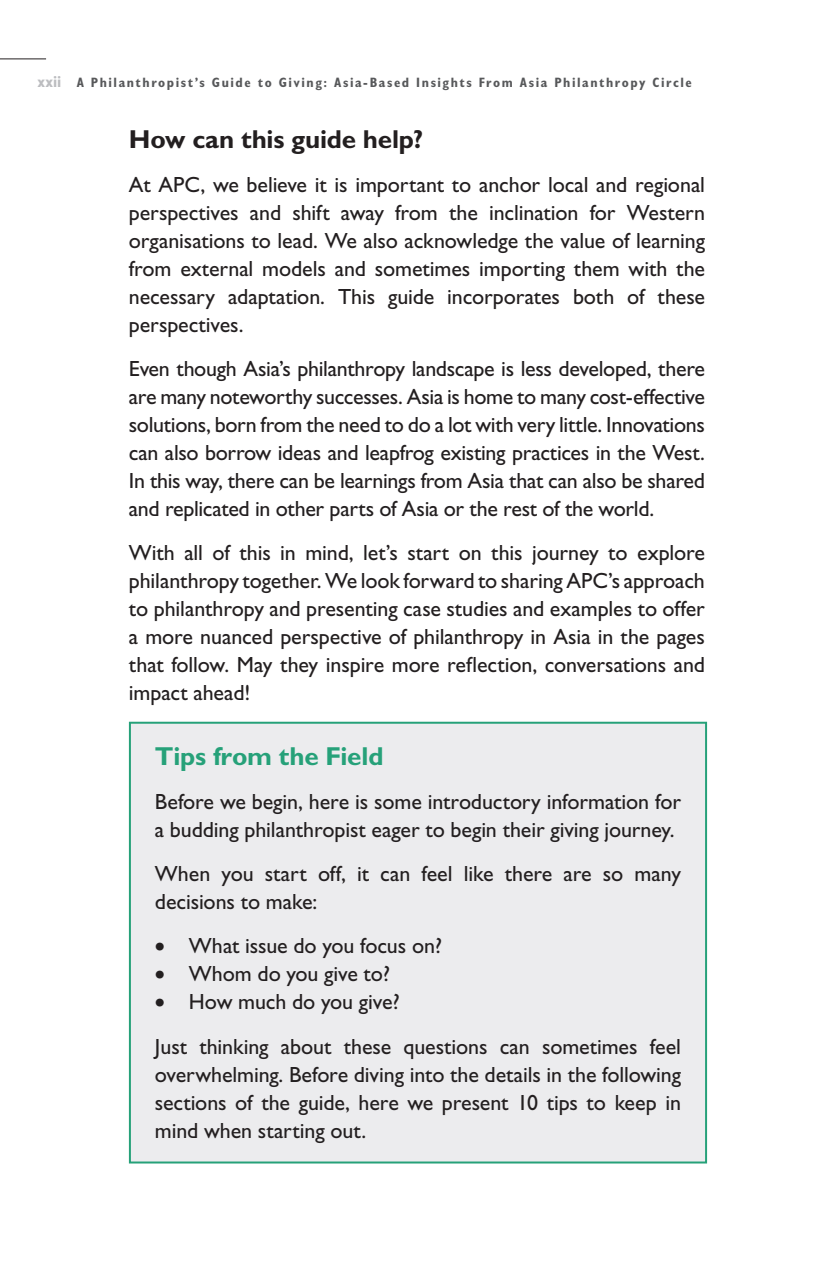
<style>
.page{position:relative;width:836px;height:1268px;background:#fff}
.page>*{position:absolute;margin:0;border:0;box-sizing:border-box;transform-origin:0 0}
.S1{font:700 26px "Gill Sans Std";letter-spacing:-.01em;color:#231f20}
.S1-Green{font:700 26px "Gill Sans Std";letter-spacing:-.01em;color:#26a179}
.TXF{font:22px/28px "Gill Sans Std";letter-spacing:-.005em;color:#231f20;text-align:justify}
.BL{font:22px "Gill Sans Std";letter-spacing:-.005em;color:#231f20}
.BLL{font:22px "Gill Sans Std";letter-spacing:-.005em;color:#231f20}
.t1{font:700 condensed 13.6px "Gill Sans Std";letter-spacing:.115em;color:#57585a}
.s1{font-size:16px;color:#bcbdc0}
</style>
<div class="page">
<hr style="left:0;top:59px;width:46px;height:1px;background:#231f20">
<div style="left:130px;top:723px;width:576px;height:439px;background:#ececee"></div>
<div style="left:129px;top:722px;width:578px;height:441px;border:2px solid #26a179"></div>
<p class="t1" style="left:37px;top:74px;width:656px"><span class="s1">xxii</span> A Philanthropist’s Guide to Giving: Asia-Based Insights From Asia Philanthropy Circle</p>
<p class="S1" style="left:129px;top:124px;width:296px">How can this guide help?</p>
<p class="TXF" style="left:129px;top:171px;width:578px">At APC, we believe it is important to anchor local and regional perspectives and shift away from the inclination for Western organisations to lead. We also acknowledge the value of learning from external models and sometimes importing them with the necessary adaptation. This guide incorporates both of these perspectives.</p>
<p class="TXF" style="left:129px;top:355px;width:577px">Even though Asia’s philanthropy landscape is less developed, there are many noteworthy successes. Asia is home to many cost-effective solutions, born from the need to do a lot with very little. Innovations can also borrow ideas and leapfrog existing practices in the West.<br>In this way, there can be learnings from Asia that can also be shared and replicated in other parts of Asia or the rest of the world.</p>
<p class="TXF" style="left:129px;top:539px;width:578px">With all of this in mind, let’s start on this journey to explore philanthropy together. We look forward to sharing APC’s approach to philanthropy and presenting case studies and examples to offer a more nuanced perspective of philanthropy in Asia in the pages that follow. May they inspire more reflection, conversations and impact ahead!</p>
<p class="S1-Green" style="left:155px;top:741px;width:230px">Tips from the Field</p>
<p class="TXF" style="left:155px;top:788px;width:527px">Before we begin, here is some introductory information for a budding philanthropist eager to begin their giving journey.</p>
<p class="TXF" style="left:155px;top:860px;width:527px">When you start off, it can feel like there are so many decisions to make:</p>
<p class="BL" style="left:155px;top:933px;width:289px">• What issue do you focus on?</p>
<p class="BL" style="left:155px;top:961px;width:237px">• Whom do you give to?</p>
<p class="BLL" style="left:155px;top:989px;width:246px">• How much do you give?</p>
<p class="TXF" style="left:155px;top:1032px;width:528px">Just thinking about these questions can sometimes feel overwhelming. Before diving into the details in the following sections of the guide, here we present 10 tips to keep in mind when starting out.</p>
</div>
